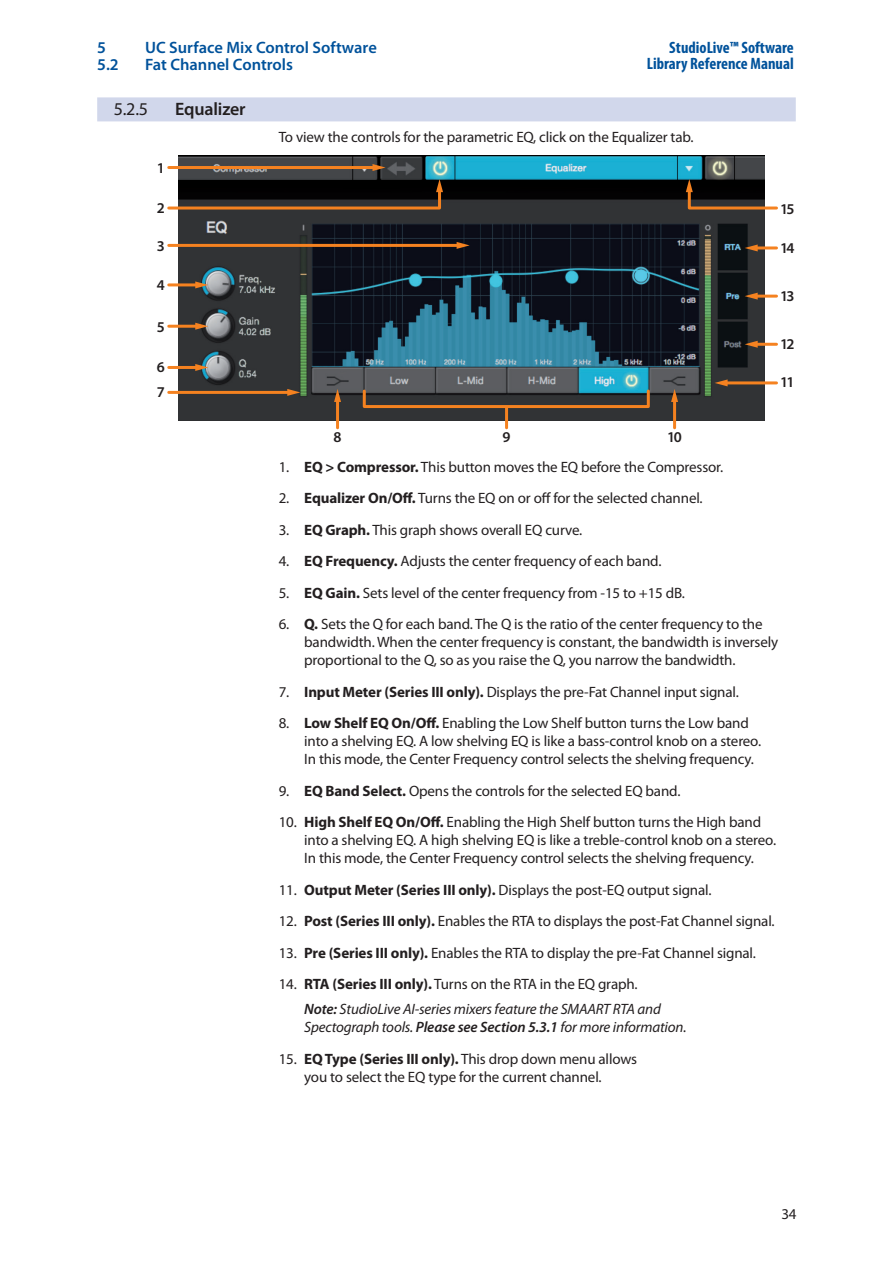
<style>
.page{position:relative;width:893px;height:1263px;background:#fff}
.page>*{position:absolute;margin:0;border:0;box-sizing:border-box;transform-origin:0 0}
._0_N_M_Subsection_He{font:600 18px "Myriad Pro";letter-spacing:-.01em;color:#231f20}
._0_N_M_Subsection_He-2{font:18px "Myriad Pro";color:#231f20}
.t1{font:600 16.5px "Myriad Pro";color:#01529b}
.t2{font:700 condensed 16.5px/16.5px "Myriad Pro";color:#01529b;text-align:right}
.Body_L1{font:15px/18px "Myriad Pro";letter-spacing:-.01em;color:#231f20}
.Body_L2{font:italic 15px/18px "Myriad Pro";letter-spacing:-.01em;color:#231f20}
.t3{font:600 15px/24.9px "Myriad Pro";letter-spacing:-.1em;color:#231f20}
.s1{font-weight:700}
.s2{font-weight:600}
</style>
<div class="page">
<div style="left:97px;top:97px;width:699px;height:24px;background:#d1d7eb"></div>
<img style="left:179px;top:156px;width:586px;height:265px">
<hr style="left:169px;top:166px;width:206px;height:3px;background:#f58220">
<svg style="left:372px;top:164px;width:14px;height:7px"></svg>
<svg style="left:167px;top:179px;width:276px;height:32px;background:#31261d"></svg>
<hr style="left:169px;top:244px;width:290px;height:3px;background:#f58220">
<svg style="left:457px;top:242px;width:13px;height:7px"></svg>
<hr style="left:169px;top:283px;width:29px;height:3px;background:#f58220">
<svg style="left:195px;top:281px;width:13px;height:7px"></svg>
<hr style="left:169px;top:325px;width:29px;height:3px;background:#f58220">
<svg style="left:195px;top:323px;width:13px;height:7px"></svg>
<hr style="left:169px;top:366px;width:29px;height:3px;background:#f58220">
<svg style="left:195px;top:364px;width:13px;height:7px"></svg>
<hr style="left:169px;top:391px;width:121px;height:3px;background:#f58220">
<svg style="left:287px;top:389px;width:13px;height:7px"></svg>
<hr style="left:336px;top:400px;width:3px;height:28px;background:#f58220">
<svg style="left:334px;top:389px;width:7px;height:13px"></svg>
<hr style="left:505px;top:407px;width:3px;height:21px;background:#f58220">
<hr style="left:673px;top:400px;width:3px;height:28px;background:#f58220">
<svg style="left:671px;top:389px;width:7px;height:13px"></svg>
<hr style="left:725px;top:381px;width:51px;height:3px;background:#f58220">
<svg style="left:715px;top:379px;width:13px;height:7px"></svg>
<hr style="left:755px;top:343px;width:21px;height:3px;background:#f58220">
<svg style="left:745px;top:341px;width:13px;height:7px"></svg>
<hr style="left:755px;top:295px;width:21px;height:3px;background:#f58220">
<svg style="left:745px;top:293px;width:13px;height:7px"></svg>
<hr style="left:755px;top:246px;width:21px;height:3px;background:#f58220">
<svg style="left:745px;top:244px;width:13px;height:7px"></svg>
<svg style="left:686px;top:179px;width:92px;height:32px;background:#4a3d32"></svg>
<div style="left:363px;top:390px;width:287px;height:18px;border:3px solid #f58220"></div>
<p class="t1" style="left:97px;top:39px;width:10px">5</p>
<p class="t1" style="left:145px;top:39px;width:233px">UC Surface Mix Control Software</p>
<p class="t1" style="left:97px;top:55px;width:23px">5.2</p>
<p class="t1" style="left:145px;top:55px;width:149px">Fat Channel Controls</p>
<p class="_0_N_M_Subsection_He-2" style="left:114px;top:99px;width:36px">5.2.5</p>
<p class="_0_N_M_Subsection_He" style="left:175px;top:99px;width:72px">Equalizer</p>
<p class="t2" style="left:647px;top:39px;width:148px">StudioLive™ Software<br>Library Reference Manual</p>
<p class="t3" style="left:157px;top:155px;width:10px">1</p>
<p class="t3" style="left:157px;top:196px;width:10px">2</p>
<p class="t3" style="left:157px;top:233px;width:10px">3</p>
<p class="t3" style="left:157px;top:272px;width:10px">4</p>
<p class="t3" style="left:157px;top:314px;width:10px">5</p>
<p class="t3" style="left:157px;top:355px;width:10px">6<br>7</p>
<p class="Body_L1" style="left:279px;top:129px;width:416px">To view the controls for the parametric EQ, click on the Equalizer tab.</p>
<p class="t3" style="left:334px;top:425px;width:10px">8</p>
<p class="t3" style="left:503px;top:425px;width:10px">9</p>
<p class="t3" style="left:667px;top:425px;width:16px">10</p>
<p class="t3" style="left:780px;top:196px;width:16px">15</p>
<p class="t3" style="left:780px;top:235px;width:16px">14</p>
<p class="t3" style="left:780px;top:284px;width:16px">13</p>
<p class="t3" style="left:780px;top:332px;width:16px">12</p>
<p class="t3" style="left:780px;top:370px;width:16px">11</p>
<p class="Body_L1" style="left:279px;top:458px;width:446px">1. <span class="s1">EQ &gt; Compressor.</span> This button moves the EQ before the Compressor.</p>
<p class="Body_L1" style="left:279px;top:489px;width:425px">2. <span class="s1">Equalizer On/Off.</span> Turns the EQ on or off for the selected channel.</p>
<p class="Body_L1" style="left:279px;top:521px;width:305px">3. <span class="s1">EQ Graph.</span> This graph shows overall EQ curve.</p>
<p class="Body_L1" style="left:279px;top:552px;width:384px">4. <span class="s1">EQ Frequency.</span> Adjusts the center frequency of each band.</p>
<p class="Body_L1" style="left:279px;top:584px;width:408px">5. <span class="s1">EQ Gain.</span> Sets level of the center frequency from -15 to +15 dB.</p>
<p class="Body_L1" style="left:304px;top:615px;width:475px;text-indent:-26px">6. <span class="s1">Q.</span> Sets the Q for each band. The Q is the ratio of the center frequency to the bandwidth. When the center frequency is constant, the bandwidth is inversely proportional to the Q, so as you raise the Q, you narrow the bandwidth.</p>
<p class="Body_L1" style="left:279px;top:683px;width:462px">7. <span class="s1">Input Meter (Series III only).</span> Displays the pre-Fat Channel input signal.</p>
<p class="Body_L1" style="left:304px;top:714px;width:458px;text-indent:-26px">8. <span class="s1">Low Shelf EQ On/Off.</span> Enabling the Low Shelf button turns the Low band into a shelving EQ. A low shelving EQ is like a bass-control knob on a stereo.<br>In this mode, the Center Frequency control selects the shelving frequency.</p>
<p class="Body_L1" style="left:279px;top:782px;width:403px">9. <span class="s1">EQ Band Select.</span> Opens the controls for the selected EQ band.</p>
<p class="Body_L1" style="left:304px;top:813px;width:473px;text-indent:-26px">10. <span class="s1">High Shelf EQ On/Off.</span> Enabling the High Shelf button turns the High band into a shelving EQ. A high shelving EQ is like a treble-control knob on a stereo.<br>In this mode, the Center Frequency control selects the shelving frequency.</p>
<p class="Body_L1" style="left:279px;top:881px;width:434px">11. <span class="s1">Output Meter (Series III only).</span> Displays the post-EQ output signal.</p>
<p class="Body_L1" style="left:279px;top:912px;width:497px">12. <span class="s1">Post (Series III only).</span> Enables the RTA to displays the post-Fat Channel signal.</p>
<p class="Body_L1" style="left:279px;top:944px;width:479px">13. <span class="s1">Pre (Series III only).</span> Enables the RTA to display the pre-Fat Channel signal.</p>
<p class="Body_L1" style="left:279px;top:975px;width:360px">14. <span class="s1">RTA (Series III only).</span> Turns on the RTA in the EQ graph.</p>
<p class="Body_L2" style="left:304px;top:1000px;width:384px"><span class="s2">Note:</span> StudioLive AI-series mixers feature the SMAART RTA and<br>Spectograph tools. <span class="s2">Please see Section 5.3.1</span> for more information.</p>
<p class="Body_L1" style="left:304px;top:1050px;width:334px;text-indent:-26px">15. <span class="s1">EQ Type (Series III only).</span> This drop down menu allows you to select the EQ type for the current channel.</p>
<p class="Body_L1" style="left:781px;top:1205px;width:17px">34</p>
</div>
